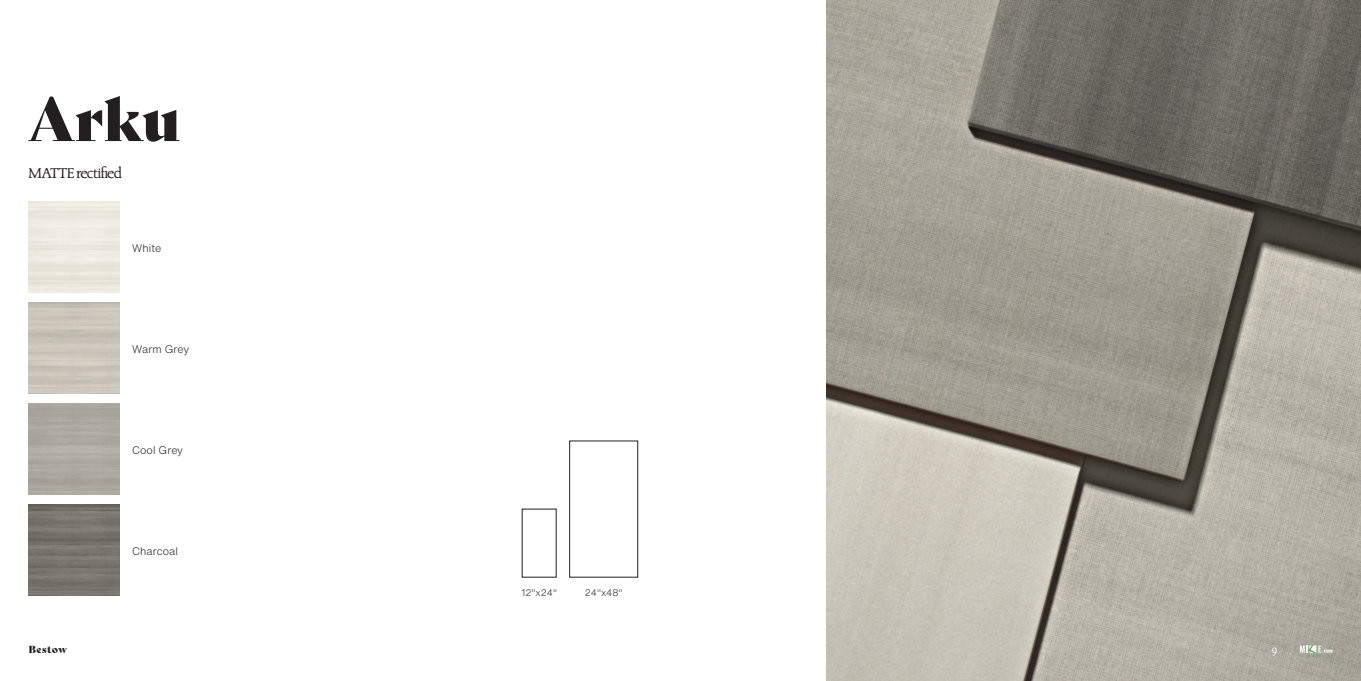
<style>
.page{position:relative;width:1361px;height:681px;background:#fff}
.page>*{position:absolute;margin:0;border:0;box-sizing:border-box;transform-origin:0 0}
.t1{font:60px "Bely Display";color:#231f20}
.t2{font:16px "Dair TBNT";letter-spacing:-.01em;color:#231f20}
.t3{font:12px "Dair TBNT";color:#fff}
._8pt_HelvNowText_Lig{font:300 10.8px "Helvetica Now Text";color:#231f20}
.t4{font:10px "Bely Display";letter-spacing:.05em;color:#231f20}
._7pt_HelvNowText_Lig{font:300 9.4px "Helvetica Now Text";color:#231f20}
</style>
<div class="page">
<img style="left:28px;top:504px;width:91px;height:91px">
<img style="left:827px;top:0;width:534px;height:680px">
<div style="left:569px;top:440px;width:69px;height:137px;border:1px solid #231f20"></div>
<svg style="left:1300px;top:643px;width:32px;height:14px"></svg>
<p class="t1" style="left:28px;top:71px;width:154px">Arku</p>
<p class="t2" style="left:28px;top:165px;width:95px">MATTE rectified</p>
<p class="_8pt_HelvNowText_Lig" style="left:132px;top:240px;width:30px">White</p>
<p class="_8pt_HelvNowText_Lig" style="left:132px;top:341px;width:58px">Warm Grey</p>
<p class="_8pt_HelvNowText_Lig" style="left:132px;top:442px;width:52px">Cool Grey</p>
<p class="_8pt_HelvNowText_Lig" style="left:132px;top:543px;width:47px">Charcoal</p>
<p class="_7pt_HelvNowText_Lig" style="left:521px;top:585px;width:37px">12"x24"</p>
<p class="_7pt_HelvNowText_Lig" style="left:585px;top:585px;width:39px">24"x48"</p>
<p class="t4" style="left:28px;top:640px;width:41px">Bestow</p>
<p class="t3" style="left:1272px;top:642px;width:6px">9</p>
</div>
